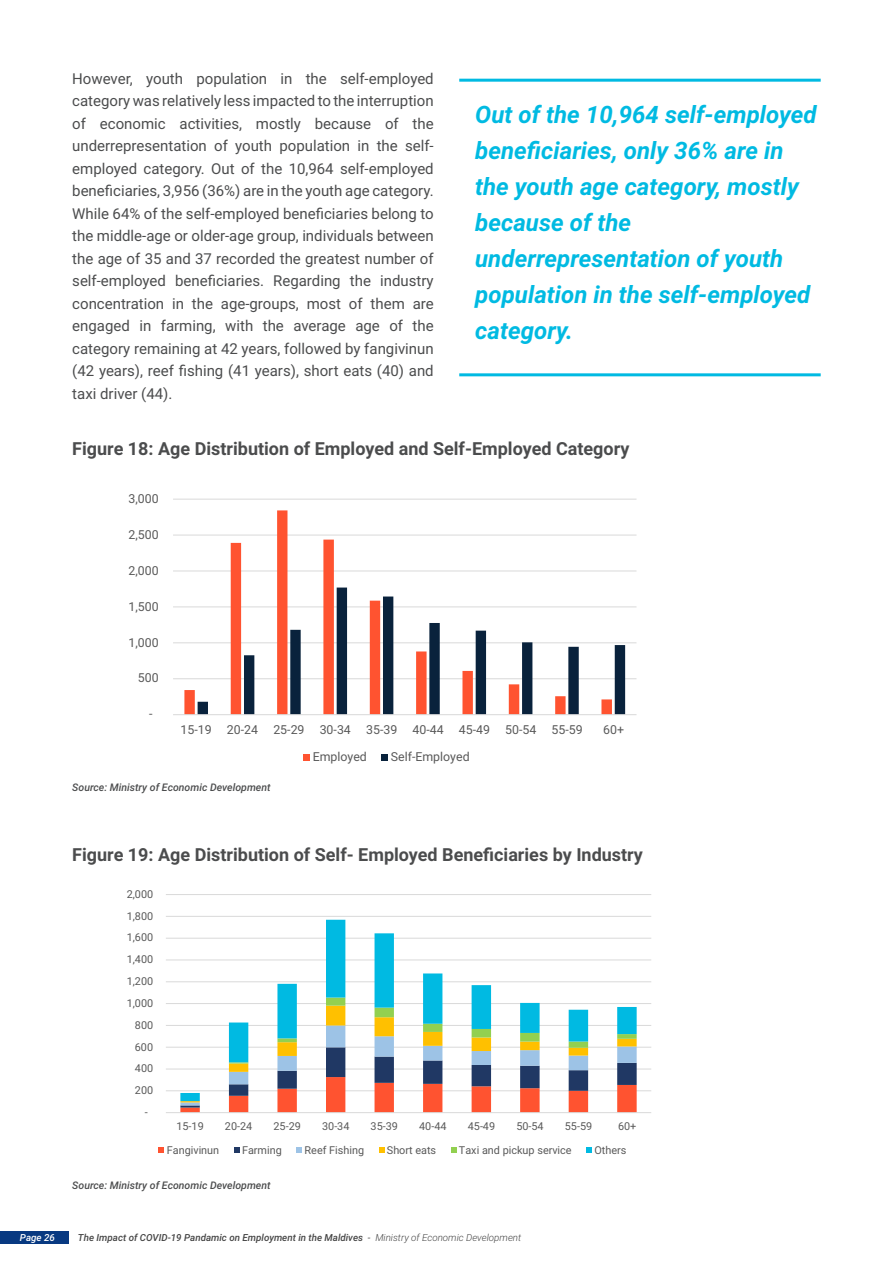
<style>
.page{position:relative;width:893px;height:1263px;background:#fff}
.page>*{position:absolute;margin:0;border:0;box-sizing:border-box;transform-origin:0 0}
.HIGHLIGHT_TEXT{font:italic 700 24px/36px "Roboto";color:#00bae2}
.TABLE_TITLES{font:700 18px "Roboto";color:#4b4c4d}
.BODY_TEXT_BK{font:15px/22.5px "Roboto";color:#4b4c4d;text-align:justify}
.t1{font:12.3px "Roboto";color:#595959}
.t2{font:10.8px "Roboto";color:#595959}
.SOURCE{font:italic 500 10.5px "Roboto";color:#4b4c4d}
.t3{font:italic 500 9.75px "Roboto";color:#454545}
.t4{font:italic 500 9.75px "Roboto";color:#fff}
.s1{font-weight:400}
.s2{font-weight:300}
</style>
<div class="page">
<hr style="left:459px;top:79px;width:362px;height:3px;background:#00bae2">
<hr style="left:459px;top:373px;width:362px;height:3px;background:#00bae2">
<hr style="left:173px;top:678px;width:463px;height:1px;background:#d9d9d9">
<hr style="left:173px;top:643px;width:463px;height:1px;background:#d9d9d9">
<hr style="left:173px;top:607px;width:463px;height:1px;background:#d9d9d9">
<hr style="left:173px;top:571px;width:463px;height:1px;background:#d9d9d9">
<hr style="left:173px;top:535px;width:463px;height:1px;background:#d9d9d9">
<hr style="left:173px;top:499px;width:463px;height:1px;background:#d9d9d9">
<svg style="left:184px;top:510px;width:428px;height:204px"></svg>
<svg style="left:198px;top:587px;width:427px;height:127px"></svg>
<hr style="left:173px;top:714px;width:463px;height:1px;background:#d9d9d9">
<div style="left:303px;top:754px;width:7px;height:7px;background:#ff5330"></div>
<div style="left:381px;top:754px;width:7px;height:7px;background:#09223c"></div>
<hr style="left:166px;top:1090px;width:485px;height:1px;background:#d9d9d9">
<hr style="left:166px;top:1069px;width:485px;height:1px;background:#d9d9d9">
<hr style="left:166px;top:1047px;width:485px;height:1px;background:#d9d9d9">
<hr style="left:166px;top:1025px;width:485px;height:1px;background:#d9d9d9">
<hr style="left:166px;top:1003px;width:485px;height:1px;background:#d9d9d9">
<hr style="left:166px;top:981px;width:485px;height:1px;background:#d9d9d9">
<hr style="left:166px;top:960px;width:485px;height:1px;background:#d9d9d9">
<hr style="left:166px;top:938px;width:485px;height:1px;background:#d9d9d9">
<hr style="left:166px;top:916px;width:485px;height:1px;background:#d9d9d9">
<hr style="left:166px;top:894px;width:485px;height:1px;background:#d9d9d9">
<svg style="left:180px;top:1101px;width:457px;height:11px"></svg>
<svg style="left:180px;top:920px;width:457px;height:181px"></svg>
<hr style="left:166px;top:1112px;width:485px;height:1px;background:#d9d9d9">
<svg style="left:158px;top:1147px;width:6px;height:6px"></svg>
<svg style="left:234px;top:1147px;width:6px;height:6px"></svg>
<svg style="left:296px;top:1147px;width:6px;height:6px"></svg>
<svg style="left:379px;top:1147px;width:5px;height:6px"></svg>
<svg style="left:451px;top:1147px;width:5px;height:6px"></svg>
<svg style="left:586px;top:1147px;width:6px;height:6px"></svg>
<div style="left:0;top:1231px;width:69px;height:12px;background:#083981"></div>
<p class="BODY_TEXT_BK" style="left:72px;top:66px;width:363px">However, youth population in the self-employed category was relatively less impacted to the interruption of economic activities, mostly because of the underrepresentation of youth population in the self&shy;employed category. Out of the 10,964 self-employed beneficiaries, 3,956 (36%) are in the youth age category.<br>While 64% of the self-employed beneficiaries belong to the middle-age or older-age group, individuals between the age of 35 and 37 recorded the greatest number of self-employed beneficiaries. Regarding the industry concentration in the age-groups, most of them are engaged in farming, with the average age of the category remaining at 42 years, followed by fangivinun (42 years), reef fishing (41 years), short eats (40) and taxi driver (44).</p>
<p class="HIGHLIGHT_TEXT" style="left:475px;top:96px;width:343px">Out of the 10,964 self-employed beneficiaries, only 36% are in the youth age category, mostly because of the underrepresentation of youth population in the self-employed category.</p>
<p class="TABLE_TITLES" style="left:72px;top:436px;width:559px">Figure 18: Age Distribution of Employed and Self-Employed Category</p>
<p class="t1" style="left:128px;top:490px;width:32px">3,000</p>
<p class="t1" style="left:128px;top:526px;width:32px">2,500</p>
<p class="t1" style="left:128px;top:562px;width:32px">2,000</p>
<p class="t1" style="left:128px;top:598px;width:32px">1,500</p>
<p class="t1" style="left:128px;top:633px;width:32px">1,000</p>
<p class="t1" style="left:138px;top:669px;width:22px">500</p>
<p class="t1" style="left:149px;top:705px;width:5px">-</p>
<p class="t1" style="left:181px;top:721px;width:404px">15-19 20-24 25-29 30-34 35-39 40-44 45-49 50-54 55-59</p>
<p class="t1" style="left:603px;top:721px;width:22px">60+</p>
<p class="t1" style="left:313px;top:748px;width:56px">Employed</p>
<p class="t1" style="left:391px;top:748px;width:80px">Self-Employed</p>
<p class="SOURCE" style="left:72px;top:780px;width:200px">Source: Ministry of Economic Development</p>
<p class="TABLE_TITLES" style="left:72px;top:842px;width:572px">Figure 19: Age Distribution of Self- Employed Beneficiaries by Industry</p>
<p class="t2" style="left:127px;top:886px;width:28px">2,000</p>
<p class="t2" style="left:127px;top:908px;width:28px">1,800</p>
<p class="t2" style="left:127px;top:930px;width:28px">1,600</p>
<p class="t2" style="left:127px;top:952px;width:28px">1,400</p>
<p class="t2" style="left:127px;top:974px;width:28px">1,200</p>
<p class="t2" style="left:127px;top:995px;width:28px">1,000</p>
<p class="t2" style="left:135px;top:1017px;width:20px">800</p>
<p class="t2" style="left:135px;top:1039px;width:20px">600</p>
<p class="t2" style="left:135px;top:1061px;width:20px">400</p>
<p class="t2" style="left:135px;top:1083px;width:20px">200</p>
<p class="t2" style="left:145px;top:1104px;width:4px">-</p>
<p class="t2" style="left:176px;top:1118px;width:29px">15-19</p>
<p class="t2" style="left:225px;top:1118px;width:29px">20-24</p>
<p class="t2" style="left:274px;top:1118px;width:29px">25-29</p>
<p class="t2" style="left:322px;top:1118px;width:29px">30-34</p>
<p class="t2" style="left:371px;top:1118px;width:29px">35-39</p>
<p class="t2" style="left:419px;top:1118px;width:29px">40-44</p>
<p class="t2" style="left:468px;top:1118px;width:29px">45-49</p>
<p class="t2" style="left:516px;top:1118px;width:29px">50-54</p>
<p class="t2" style="left:565px;top:1118px;width:29px">55-59</p>
<p class="t2" style="left:618px;top:1118px;width:20px">60+</p>
<p class="t2" style="left:167px;top:1142px;width:54px">Fangivinun</p>
<p class="t2" style="left:242px;top:1142px;width:41px">Farming</p>
<p class="t2" style="left:305px;top:1142px;width:61px">Reef Fishing</p>
<p class="t2" style="left:387px;top:1142px;width:51px">Short eats</p>
<p class="t2" style="left:459px;top:1142px;width:114px">Taxi and pickup service</p>
<p class="t2" style="left:594px;top:1142px;width:34px">Others</p>
<p class="SOURCE" style="left:72px;top:1177px;width:200px">Source: Ministry of Economic Development</p>
<p class="t4" style="left:20px;top:1230px;width:36px">Page 26</p>
<p class="t3" style="left:78px;top:1230px;width:445px">The Impact of COVID-19 Pandamic on Employment in the Maldives <span class="s1">-</span> <span class="s2">Ministry of Economic Development</span></p>
</div>
